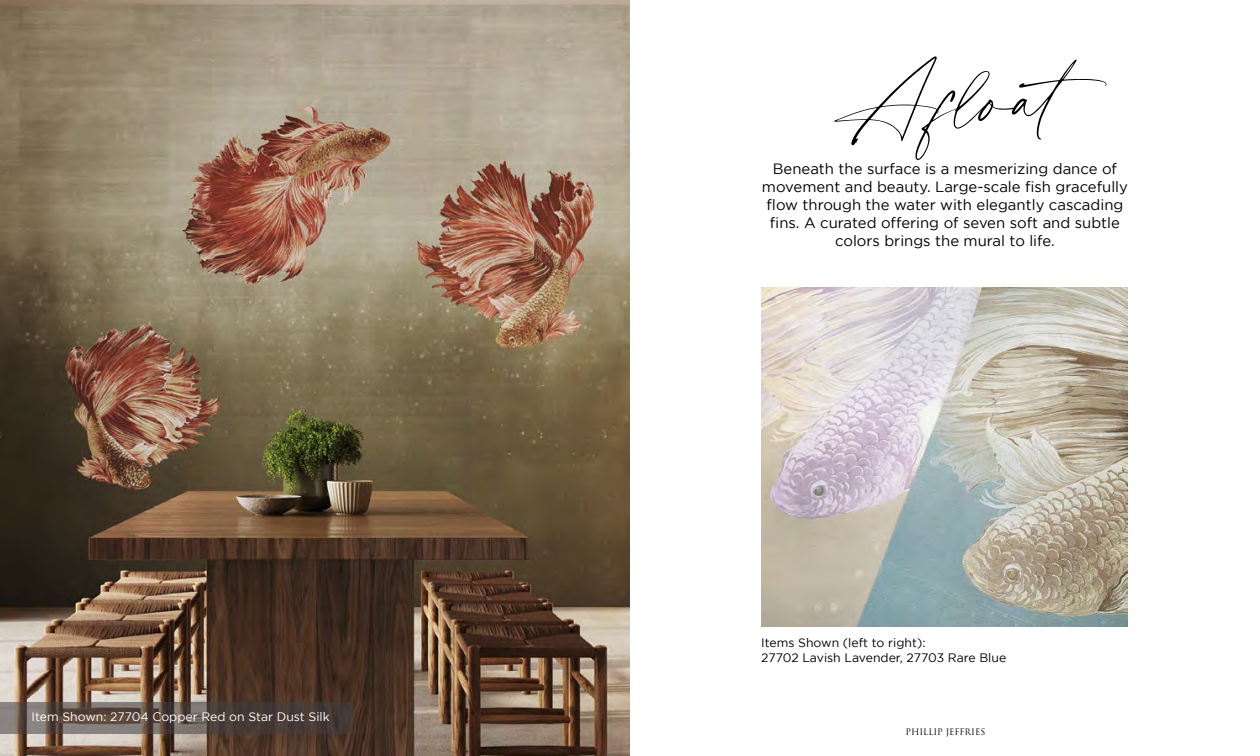
<style>
.page{position:relative;width:1260px;height:756px;background:#fff}
.page>*{position:absolute;margin:0;border:0;box-sizing:border-box;transform-origin:0 0}
.t1{font:73.5px "Blackstone";color:#000}
.t2{font:14.88px/17.8px "Gotham";color:#000;text-align:center}
.t3{font:12.25px/14.7px "Gotham";color:#000}
.t4{font:12.25px "Gotham";color:#fff}
.t5{font:8.75px "Trajan Pro 3";letter-spacing:-.005em;color:#000}
</style>
<div class="page">
<img style="left:0;top:0;width:630px;height:756px">
<svg style="left:0;top:703px;width:353px;height:31px;background:#5b5049"></svg>
<img style="left:761px;top:287px;width:366px;height:340px">
<p class="t4" style="left:32px;top:710px;width:300px">Item Shown: 27704 Copper Red on Star Dust Silk</p>
<h1 class="t1" style="left:830px;top:62px;width:280px">Afloat</h1>
<p class="t2" style="left:762px;top:160px;width:368px">Beneath the surface is a mesmerizing dance of movement and beauty. Large-scale fish gracefully flow through the water with elegantly cascading fins. A curated offering of seven soft and subtle colors brings the mural to life.</p>
<p class="t3" style="left:761px;top:635px;width:247px">Items Shown (left to right):<br>27702 Lavish Lavender, 27703 Rare Blue</p>
<p class="t5" style="left:906px;top:726px;width:81px">PHILLIP JEFFRIES</p>
</div>
